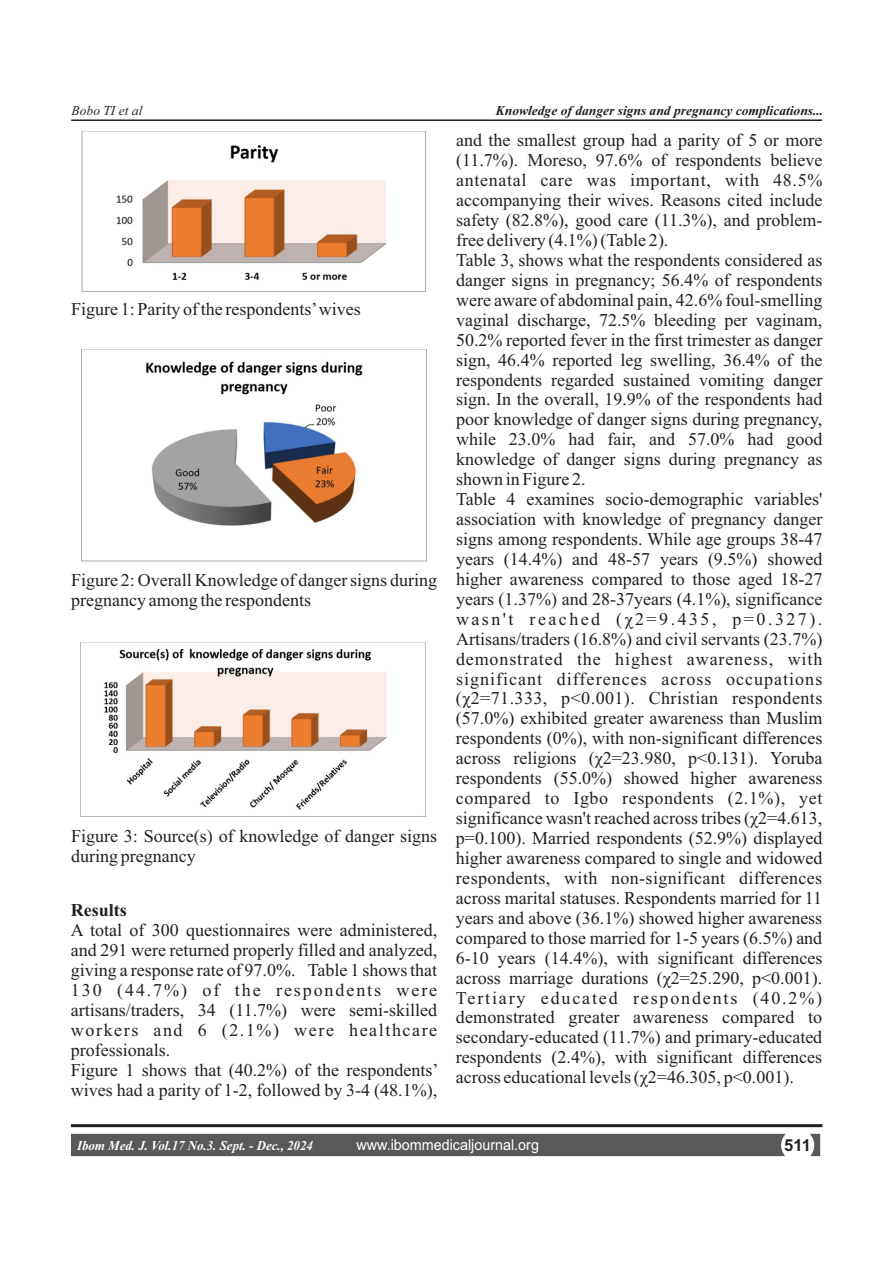
<style>
.page{position:relative;width:893px;height:1263px;background:#fff}
.page>*{position:absolute;margin:0;border:0;box-sizing:border-box;transform-origin:0 0}
.t1{font:18px/20px "Times New Roman";color:#231f20}
.t2{font:700 18px "Times New Roman";color:#231f20}
.t3{font:700 16.5px "Arial";color:#231f20}
.t4{font:15px "Arial";color:#fff;scale:.96 1}
.t5{font:italic 700 13.5px "Times New Roman";color:#231f20}
.t6{font:italic 700 13.5px "Times New Roman";color:#fff;scale:.96 1}
.t7{font:italic 13.5px "Times New Roman";color:#231f20}
</style>
<div class="page">
<hr style="left:71px;top:119px;width:751px;height:2px;background:#231f20">
<hr style="left:71px;top:1124px;width:751px;height:3px;background:#231f20">
<div style="left:71px;top:1134px;width:749px;height:22px;background:#58595b"></div>
<img style="left:81px;top:131px;width:345px;height:161px">
<img style="left:81px;top:349px;width:346px;height:213px">
<img style="left:80px;top:643px;width:346px;height:173px">
<p class="t7" style="left:72px;top:106px;width:72px">Bobo TI et al</p>
<p class="t5" style="left:496px;top:106px;width:329px">Knowledge of danger signs and pregnancy complications...</p>
<p class="t1" style="left:71px;top:300px;width:291px">Figure 1: Parity of the respondents’wives</p>
<p class="t1" style="left:71px;top:572px;width:368px">Figure 2: Overall Knowledge of danger signs during pregnancy among the respondents</p>
<p class="t1" style="left:71px;top:828px;width:368px">Figure 3: Source(s) of knowledge of danger signs during pregnancy</p>
<p class="t2" style="left:71px;top:904px;width:57px">Results</p>
<p class="t1" style="left:71px;top:922px;width:369px">A total of 300 questionnaires were administered, and 291 were returned properly filled and analyzed, giving a response rate of 97.0%. Table 1 shows that 130 (44.7%) of the respondents were artisans/traders, 34 (11.7%) were semi-skilled workers and 6 (2.1%) were healthcare professionals.<br>Figure 1 shows that (40.2%) of the respondents’ wives had a parity of 1-2, followed by 3-4 (48.1%),</p>
<p class="t1" style="left:456px;top:132px;width:368px">and the smallest group had a parity of 5 or more (11.7%). Moreso, 97.6% of respondents believe antenatal care was important, with 48.5% accompanying their wives. Reasons cited include safety (82.8%), good care (11.3%), and problem&shy;free delivery (4.1%) (Table 2).<br>Table 3, shows what the respondents considered as danger signs in pregnancy; 56.4% of respondents were aware of abdominal pain, 42.6% foul-smelling vaginal discharge, 72.5% bleeding per vaginam, 50.2% reported fever in the first trimester as danger sign, 46.4% reported leg swelling, 36.4% of the respondents regarded sustained vomiting danger sign. In the overall, 19.9% of the respondents had poor knowledge of danger signs during pregnancy, while 23.0% had fair, and 57.0% had good knowledge of danger signs during pregnancy as shown in Figure 2.<br>Table 4 examines socio-demographic variables' association with knowledge of pregnancy danger signs among respondents. While age groups 38-47 years (14.4%) and 48-57 years (9.5%) showed higher awareness compared to those aged 18-27 years (1.37%) and 28-37years (4.1%), significance wasn't reached (χ2=9.435, p=0.327).<br>Artisans/traders (16.8%) and civil servants (23.7%) demonstrated the highest awareness, with significant differences across occupations (χ2=71.333, p&lt;0.001). Christian respondents (57.0%) exhibited greater awareness than Muslim respondents (0%), with non-significant differences across religions (χ2=23.980, p&lt;0.131). Yoruba respondents (55.0%) showed higher awareness compared to Igbo respondents (2.1%), yet significance wasn't reached across tribes (χ2=4.613, p=0.100). Married respondents (52.9%) displayed higher awareness compared to single and widowed respondents, with non-significant differences across marital statuses. Respondents married for 11 years and above (36.1%) showed higher awareness compared to those married for 1-5 years (6.5%) and 6-10 years (14.4%), with significant differences across marriage durations (χ2=25.290, p&lt;0.001).<br>Tertiary educated respondents (40.2%) demonstrated greater awareness compared to secondary-educated (11.7%) and primary-educated respondents (2.4%), with significant differences across educational levels (χ2=46.305, p&lt;0.001).</p>
<p class="t6" style="left:77px;top:1141px;width:247px">Ibom Med. J. Vol.17 No.3. Sept. - Dec., 2024</p>
<p class="t4" style="left:356px;top:1139px;width:192px">www.ibommedicaljournal.org</p>
<p class="t3" style="left:784px;top:1139px;width:28px">511</p>
</div>
